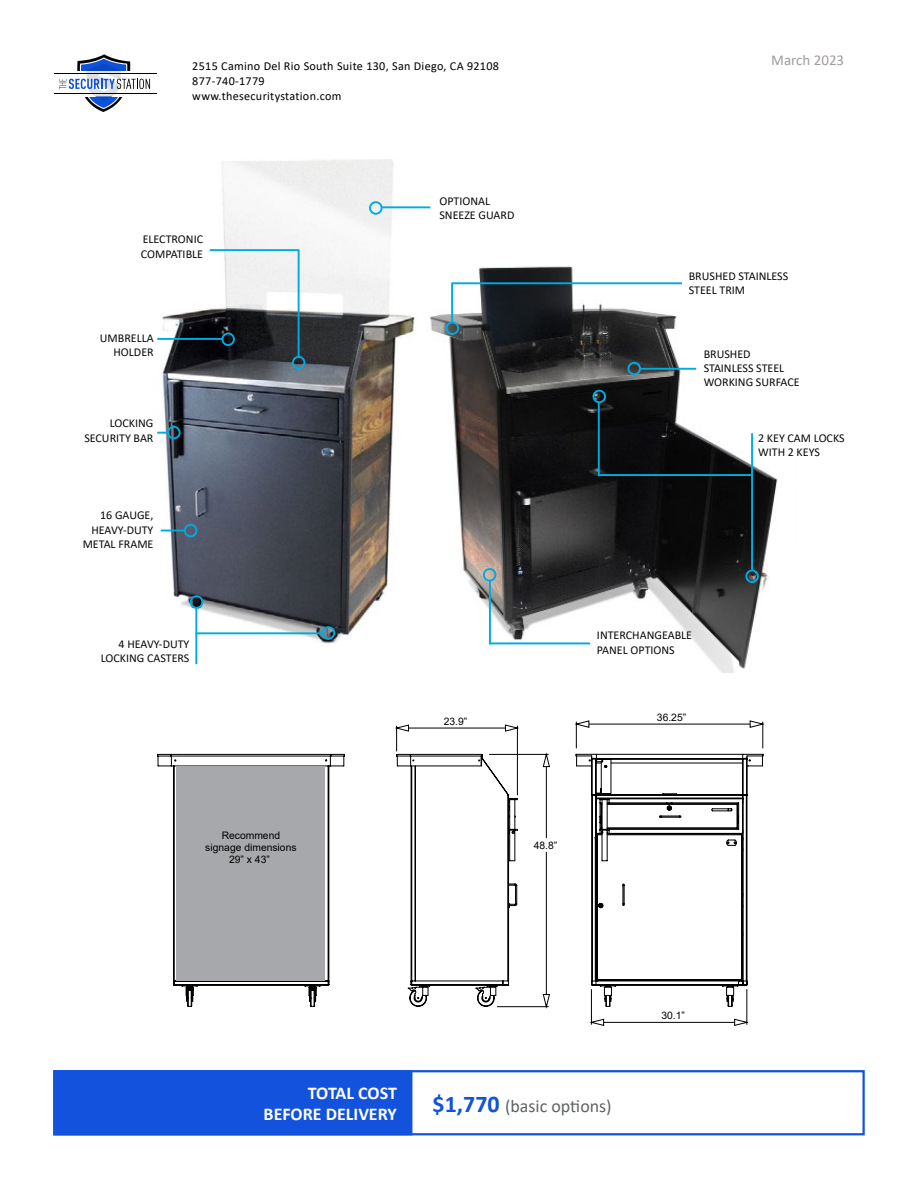
<style>
.page{position:relative;width:918px;height:1188px;background:#fff}
.page>*{position:absolute;margin:0;border:0;box-sizing:border-box;transform-origin:0 0}
.t1{font:700 18px/21.6px "Calibri";color:#fff;text-align:right}
.t2{font:18px "Calibri";color:#606363}
.t3{font:15px "Calibri";color:#a19c9b}
.t4{font:12.15px/15px "Calibri";letter-spacing:.025em;color:#000}
.t5{font:12px/14.4px "Calibri";color:#080808}
.t6{font:10.35px/12.5px "Arial";color:#000;text-align:center}
.s1{font-weight:700;font-size:24px;color:#1252dc}
</style>
<div class="page">
<svg style="left:59px;top:54px;width:91px;height:58px"></svg>
<hr style="left:54px;top:73px;width:103px;height:1px;background:#000">
<hr style="left:54px;top:94px;width:103px;height:1px;background:#000">
<img style="left:157px;top:159px;width:264px;height:496px">
<img style="left:420px;top:249px;width:358px;height:423px">
<div style="left:53px;top:1070px;width:359px;height:65px;background:#1252dc"></div>
<div style="left:53px;top:1070px;width:812px;height:65px;border:2px solid #1252dc"></div>
<hr style="left:517px;top:726px;width:1px;height:69px;background:#000">
<svg style="left:396px;top:725px;width:122px;height:26px"></svg>
<svg style="left:576px;top:720px;width:188px;height:28px"></svg>
<hr style="left:591px;top:990px;width:1px;height:34px;background:#000">
<hr style="left:747px;top:990px;width:1px;height:34px;background:#000">
<svg style="left:591px;top:1019px;width:156px;height:7px"></svg>
<svg style="left:157px;top:754px;width:188px;height:242px"></svg>
<svg style="left:186px;top:755px;width:159px;height:252px"></svg>
<svg style="left:396px;top:754px;width:154px;height:253px"></svg>
<svg style="left:575px;top:754px;width:189px;height:253px"></svg>
<div style="left:177px;top:766px;width:148px;height:215px;background:#a6a8ab"></div>
<hr style="left:381px;top:206px;width:49px;height:2px;background:#00abe0">
<div style="left:369px;top:201px;width:14px;height:14px;border:2px solid #00abe0;border-radius:50%"></div>
<div style="left:184px;top:524px;width:13px;height:13px;border:2px solid #00abe0;border-radius:50%"></div>
<div style="left:167px;top:426px;width:14px;height:13px;border:2px solid #00abe0;border-radius:50%"></div>
<div style="left:221px;top:333px;width:14px;height:13px;border:2px solid #00abe0;border-radius:50%"></div>
<div style="left:593px;top:390px;width:13px;height:13px;border:2px solid #00abe0;border-radius:50%"></div>
<div style="left:483px;top:568px;width:13px;height:14px;border:2px solid #00abe0;border-radius:50%"></div>
<div style="left:627px;top:362px;width:14px;height:13px;border:2px solid #00abe0;border-radius:50%"></div>
<div style="left:745px;top:570px;width:14px;height:13px;border:2px solid #00abe0;border-radius:50%"></div>
<div style="left:190px;top:595px;width:13px;height:14px;border:2px solid #00abe0;border-radius:50%"></div>
<div style="left:322px;top:626px;width:13px;height:14px;border:2px solid #00abe0;border-radius:50%"></div>
<div style="left:292px;top:356px;width:13px;height:13px;border:2px solid #00abe0;border-radius:50%"></div>
<div style="left:446px;top:321px;width:13px;height:14px;border:2px solid #00abe0;border-radius:50%"></div>
<svg style="left:161px;top:530px;width:24px;height:1px"></svg>
<svg style="left:157px;top:432px;width:12px;height:2px"></svg>
<hr style="left:157px;top:338px;width:66px;height:2px;background:#00abe0">
<hr style="left:195px;top:608px;width:2px;height:56px;background:#00abe0">
<hr style="left:751px;top:433px;width:2px;height:137px;background:#00abe0">
<hr style="left:196px;top:632px;width:126px;height:2px;background:#00abe0">
<hr style="left:598px;top:402px;width:2px;height:74px;background:#00abe0">
<hr style="left:489px;top:580px;width:2px;height:64px;background:#00abe0">
<hr style="left:641px;top:368px;width:55px;height:2px;background:#00abe0">
<hr style="left:599px;top:474px;width:154px;height:2px;background:#00abe0">
<hr style="left:489px;top:642px;width:101px;height:2px;background:#00abe0">
<hr style="left:210px;top:249px;width:89px;height:2px;background:#00abe0">
<hr style="left:452px;top:282px;width:230px;height:2px;background:#00abe0">
<hr style="left:298px;top:250px;width:2px;height:108px;background:#00abe0">
<hr style="left:451px;top:283px;width:2px;height:39px;background:#00abe0">
<p class="t4" style="left:192px;top:58px;width:308px">2515 Camino Del Rio South Suite 130, San Diego, CA 92108<br>877-740-1779<br>www.thesecuritystation.com</p>
<p class="t5" style="left:141px;top:232px;width:64px">ELECTRONIC<br>COMPATIBLE</p>
<p class="t5" style="left:100px;top:330px;width:55px;text-align:right">UMBRELLA<br>HOLDER</p>
<p class="t5" style="left:84px;top:416px;width:71px;text-align:right">LOCKING<br>SECURITY BAR</p>
<p class="t5" style="left:83px;top:508px;width:72px;text-align:right">16 GAUGE,<br>HEAVY-DUTY<br>METAL FRAME</p>
<p class="t5" style="left:101px;top:637px;width:90px;text-align:right">4 HEAVY-DUTY<br>LOCKING CASTERS</p>
<p class="t5" style="left:439px;top:193px;width:76px">OPTIONAL<br>SNEEZE GUARD</p>
<p class="t6" style="left:444px;top:715px;width:25px">23.9”</p>
<p class="t3" style="left:771px;top:50px;width:75px">March 2023</p>
<p class="t5" style="left:689px;top:269px;width:101px">BRUSHED STAINLESS<br>STEEL TRIM</p>
<p class="t5" style="left:704px;top:346px;width:97px">BRUSHED<br>STAINLESS STEEL<br>WORKING SURFACE</p>
<p class="t5" style="left:758px;top:430px;width:88px">2 KEY CAM LOCKS<br>WITH 2 KEYS</p>
<p class="t5" style="left:597px;top:628px;width:97px">INTERCHANGEABLE<br>PANEL OPTIONS</p>
<p class="t6" style="left:657px;top:711px;width:31px">36.25”</p>
<p class="t6" style="left:205px;top:829px;width:93px">Recommend signage dimensions<br>29” x 43”</p>
<p class="t6" style="left:534px;top:839px;width:25px">48.8”</p>
<p class="t6" style="left:661px;top:1009px;width:25px">30.1”</p>
<h1 class="t1" style="left:264px;top:1082px;width:135px">TOTAL COST<br>BEFORE DELIVERY</h1>
<h1 class="t2" style="left:433px;top:1093px;width:181px"><span class="s1">$1,770</span> (basic options)</h1>
</div>
